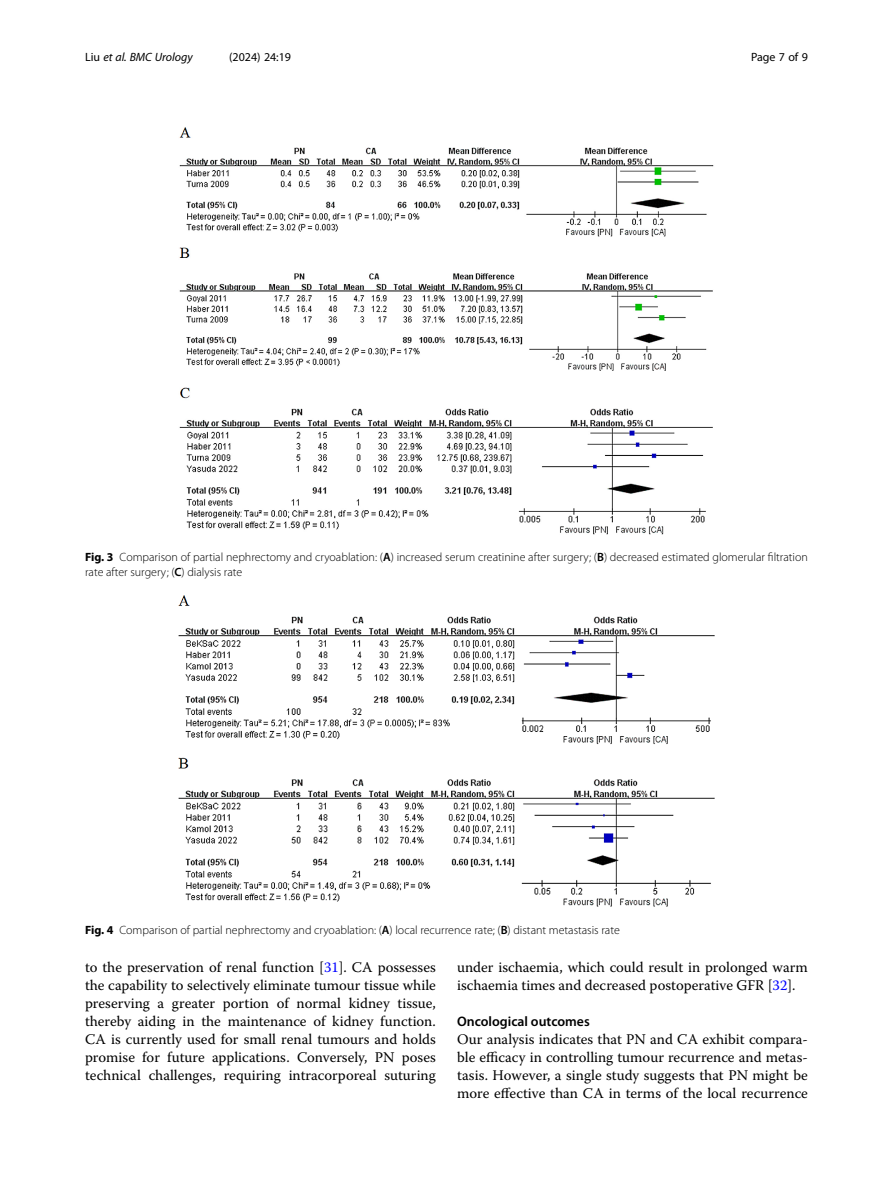
<style>
.page{position:relative;width:893px;height:1191px;background:#fff}
.page>*{position:absolute;margin:0;border:0;box-sizing:border-box;transform-origin:0 0}
.Body_Text{font:14.7px/18px "Warnock Pro";color:#000;text-align:justify}
.Head_2{font:600 13.8px "Myriad Pro";color:#000}
.Figure_Caption{font:300 12px/15px "Myriad Pro";color:#000}
.t1{font:12px "Myriad Pro";color:#000}
.t2{font:italic 12px "Myriad Pro";color:#000}
.s1{font-style:normal}
.s2{font-weight:700}
.s3{font-weight:600}
.s4{color:#00f}
</style>
<div class="page">
<img style="left:178px;top:596px;width:536px;height:310px">
<img style="left:179px;top:127px;width:535px;height:407px">
<p class="t2" style="left:85px;top:50px;width:109px"><span class="s1">Liu</span> et al. BMC Urology</p>
<p class="t1" style="left:229px;top:50px;width:63px">(2024) 24:19</p>
<p class="t1" style="left:751px;top:50px;width:58px">Page 7 of 9</p>
<p class="Figure_Caption" style="left:85px;top:550px;width:724px"><span class="s2">Fig. 3</span> Comparison of partial nephrectomy and cryoablation: (<span class="s3">A</span>) increased serum creatinine after surgery; (<span class="s3">B</span>) decreased estimated glomerular filtration rate after surgery; (<span class="s3">C</span>) dialysis rate</p>
<p class="Figure_Caption" style="left:85px;top:922px;width:536px"><span class="s2">Fig. 4</span> Comparison of partial nephrectomy and cryoablation: (<span class="s3">A</span>) local recurrence rate; (<span class="s3">B</span>) distant metastasis rate</p>
<p class="Body_Text" style="left:85px;top:958px;width:352px">to the preservation of renal function [<span class="s4">31</span>]. CA possesses the capability to selectively eliminate tumour tissue while preserving a greater portion of normal kidney tissue, thereby aiding in the maintenance of kidney function.<br>CA is currently used for small renal tumours and holds promise for future applications. Conversely, PN poses technical challenges, requiring intracorporeal suturing</p>
<p class="Body_Text" style="left:457px;top:958px;width:352px">under ischaemia, which could result in prolonged warm ischaemia times and decreased postoperative GFR [<span class="s4">32</span>].</p>
<p class="Head_2" style="left:457px;top:1013px;width:134px">Oncological outcomes</p>
<p class="Body_Text" style="left:457px;top:1030px;width:352px">Our analysis indicates that PN and CA exhibit compara&shy;ble efficacy in controlling tumour recurrence and metas&shy;tasis. However, a single study suggests that PN might be more effective than CA in terms of the local recurrence</p>
</div>
